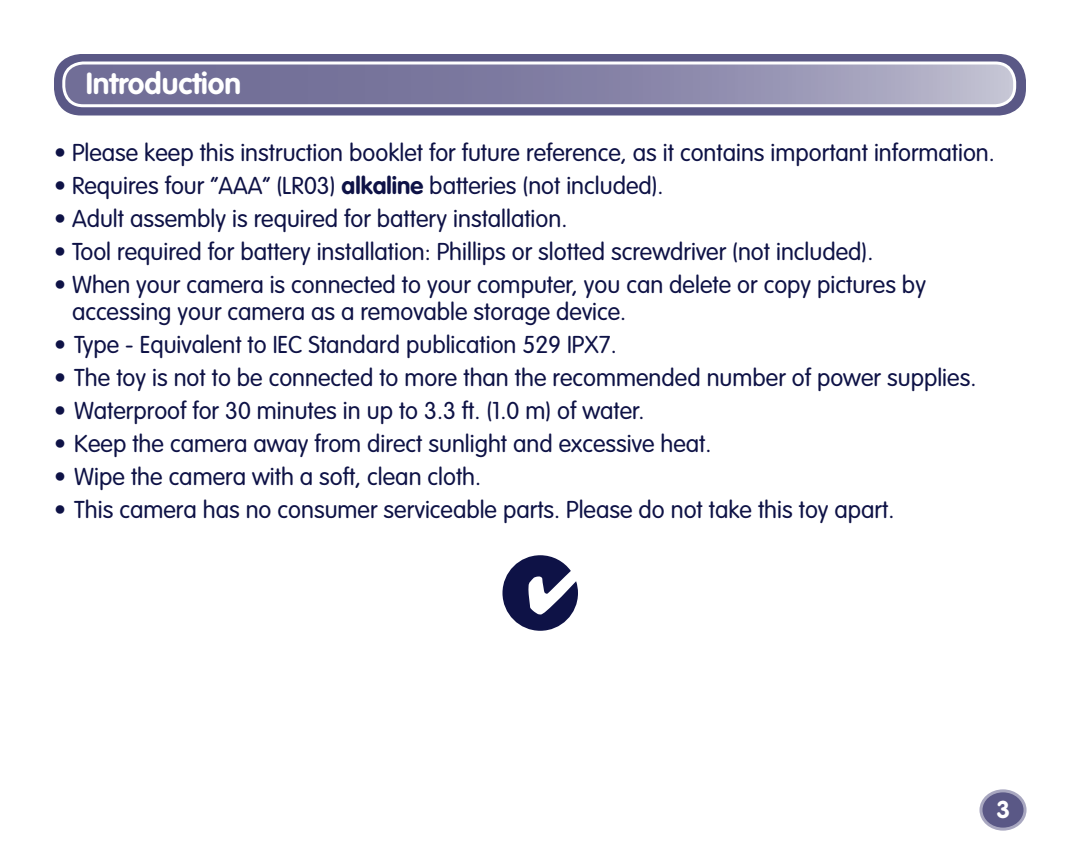
<style>
.page{position:relative;width:1080px;height:864px;background:#fff}
.page>*{position:absolute;margin:0;border:0;box-sizing:border-box;transform-origin:0 0}
.t1{font:700 30px "VAG Rounded Std";color:#fff}
.t2{font:300 24px/27px "VAG Rounded Std";color:#0e1246}
.t3{font:700 24px "VAG Rounded Std";color:#fff}
.s1{font-weight:700}
</style>
<div class="page">
<div style="left:54px;top:54px;width:972px;height:62px;background:#5a5886;border-radius:27px"></div>
<svg style="left:64px;top:63px;width:951px;height:43px;background:#8986a8"></svg>
<div style="left:62px;top:62px;width:954px;height:45px;border:3px solid #fff;border-radius:19px"></div>
<div style="left:981px;top:791px;width:44px;height:38px;background:#5a5886;border-radius:50%"></div>
<div style="left:979px;top:789px;width:48px;height:42px;border:3px solid #a8a7c0;border-radius:50%"></div>
<svg style="left:502px;top:555px;width:76px;height:76px"></svg>
<p class="t1" style="left:86px;top:69px;width:157px">Introduction</p>
<p class="t2" style="left:54px;top:140px;width:942px">• Please keep this instruction booklet for future reference, as it contains important information.</p>
<p class="t2" style="left:54px;top:173px;width:611px">• Requires four “AAA” (LR03) <span class="s1">alkaline</span> batteries (not included).</p>
<p class="t2" style="left:54px;top:206px;width:515px">• Adult assembly is required for battery installation.</p>
<p class="t2" style="left:54px;top:239px;width:821px">• Tool required for battery installation: Phillips or slotted screwdriver (not included).</p>
<p class="t2" style="left:72px;top:272px;width:855px;text-indent:-18px">• When your camera is connected to your computer, you can delete or copy pictures by accessing your camera as a removable storage device.</p>
<p class="t2" style="left:54px;top:332px;width:564px">• Type - Equivalent to IEC Standard publication 529 IPX7.</p>
<p class="t2" style="left:54px;top:365px;width:924px">• The toy is not to be connected to more than the recommended number of power supplies.</p>
<p class="t2" style="left:54px;top:398px;width:592px">• Waterproof for 30 minutes in up to 3.3 ft. (1.0 m) of water.</p>
<p class="t2" style="left:54px;top:431px;width:659px">• Keep the camera away from direct sunlight and excessive heat.</p>
<p class="t2" style="left:54px;top:464px;width:429px">• Wipe the camera with a soft, clean cloth.</p>
<p class="t2" style="left:54px;top:497px;width:842px">• This camera has no consumer serviceable parts. Please do not take this toy apart.</p>
<p class="t3" style="left:997px;top:798px;width:15px">3</p>
</div>
